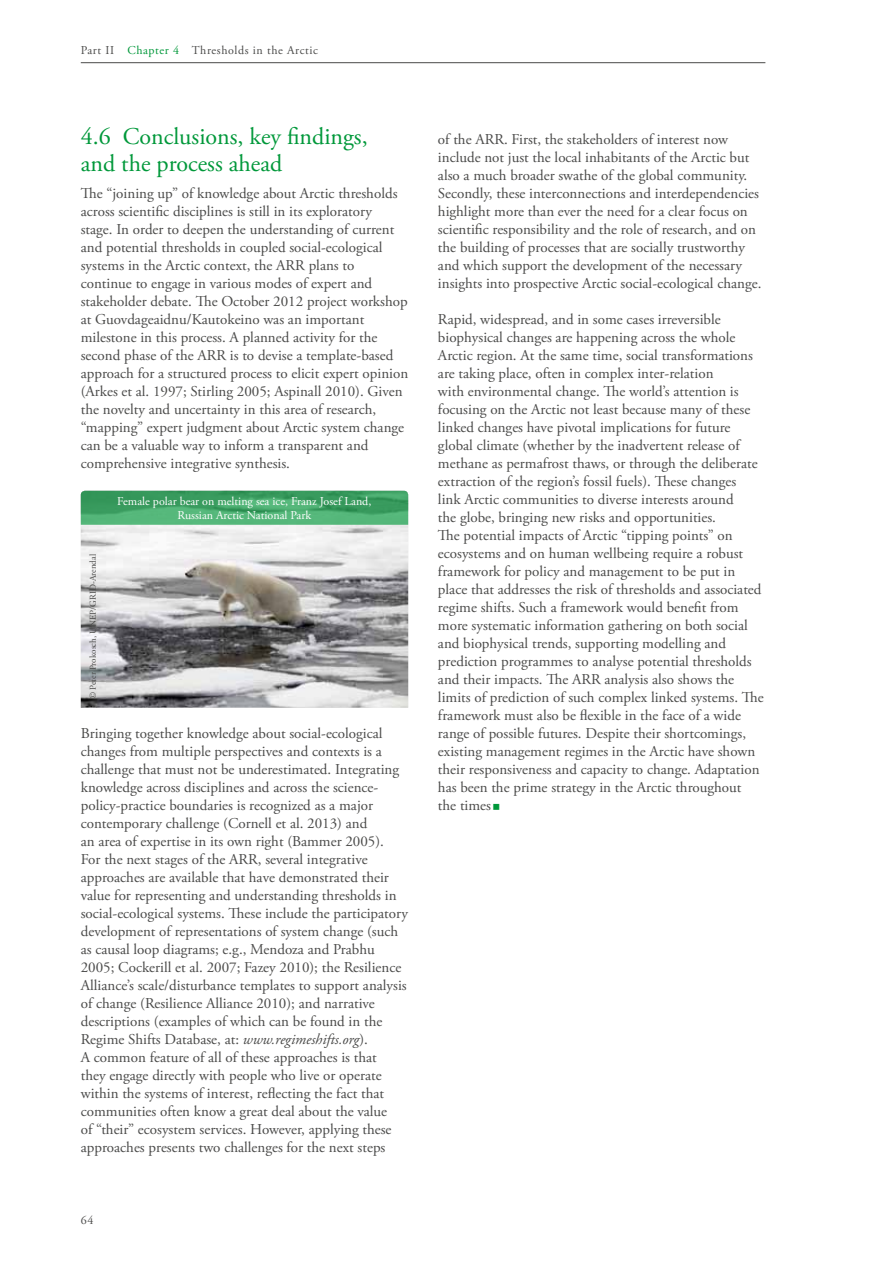
<style>
.page{position:relative;width:893px;height:1263px;background:#fff}
.page>*{position:absolute;margin:0;border:0;box-sizing:border-box;transform-origin:0 0}
.t1{font:24px/27px "Adobe Garamond Pro";color:#00983a}
.t2{font:15px/18px "Adobe Garamond Pro";color:#4a4a49}
.t3{font:12px/13.5px "Adobe Garamond Pro";color:#fff;text-align:center}
.t4{font:12px "Adobe Garamond Pro";letter-spacing:.05em;color:#4a4a49}
.t5{font:9px "Adobe Garamond Pro";color:#4a4a49}
.s1{color:#00983a}
.s2{font-style:italic}
</style>
<div class="page">
<hr style="left:81px;top:62px;width:684px;height:1px;background:#4a4a49">
<img style="left:81px;top:525px;width:327px;height:183px">
<svg style="left:81px;top:491px;width:327px;height:34px;background:#46a86b"></svg>
<p class="t4" style="left:81px;top:43px;width:239px">Part II <span class="s1">Chapter 4</span> Thresholds in the Arctic</p>
<h1 class="t1" style="left:81px;top:124px;width:288px">4.6 Conclusions, key findings, and the process ahead</h1>
<p class="t2" style="left:81px;top:185px;width:329px">The “joining up” of knowledge about Arctic thresholds across scientific disciplines is still in its exploratory<br>stage. In order to deepen the understanding of current and potential thresholds in coupled social-ecological systems in the Arctic context, the ARR plans to continue to engage in various modes of expert and stakeholder debate. The October 2012 project workshop at Guovdageaidnu/Kautokeino was an important milestone in this process. A planned activity for the second phase of the ARR is to devise a template-based approach for a structured process to elicit expert opinion (Arkes et al. 1997; Stirling 2005; Aspinall 2010). Given the novelty and uncertainty in this area of research, “mapping” expert judgment about Arctic system change can be a valuable way to inform a transparent and comprehensive integrative synthesis.</p>
<p class="t5" style="left:88px;top:699px;width:146px;rotate:-90deg">© Peter Prokosch, UNEP/GRID-Arendal</p>
<p class="t3" style="left:117px;top:495px;width:256px">Female polar bear on melting sea ice, Franz Josef Land,<br>Russian Arctic National Park</p>
<p class="t2" style="left:81px;top:725px;width:329px">Bringing together knowledge about social-ecological changes from multiple perspectives and contexts is a challenge that must not be underestimated. Integrating knowledge across disciplines and across the science&shy;policy-practice boundaries is recognized as a major contemporary challenge (Cornell et al. 2013) and<br>an area of expertise in its own right (Bammer 2005).<br>For the next stages of the ARR, several integrative approaches are available that have demonstrated their value for representing and understanding thresholds in social-ecological systems. These include the participatory development of representations of system change (such as causal loop diagrams; e.g., Mendoza and Prabhu 2005; Cockerill et al. 2007; Fazey 2010); the Resilience Alliance’s scale/disturbance templates to support analysis of change (Resilience Alliance 2010); and narrative descriptions (examples of which can be found in the Regime Shifts Database, at: <span class="s2">www.regimeshifts.org</span>).<br>A common feature of all of these approaches is that<br>they engage directly with people who live or operate within the systems of interest, reflecting the fact that communities often know a great deal about the value<br>of “their” ecosystem services. However, applying these approaches presents two challenges for the next steps</p>
<p class="t4" style="left:81px;top:1213px;width:14px">64</p>
<p class="t2" style="left:438px;top:131px;width:325px">of the ARR. First, the stakeholders of interest now include not just the local inhabitants of the Arctic but also a much broader swathe of the global community.<br>Secondly, these interconnections and interdependencies highlight more than ever the need for a clear focus on scientific responsibility and the role of research, and on the building of processes that are socially trustworthy and which support the development of the necessary insights into prospective Arctic social-ecological change.</p>
<p class="t2" style="left:438px;top:311px;width:327px">Rapid, widespread, and in some cases irreversible biophysical changes are happening across the whole Arctic region. At the same time, social transformations are taking place, often in complex inter-relation<br>with environmental change. The world’s attention is focusing on the Arctic not least because many of these linked changes have pivotal implications for future global climate (whether by the inadvertent release of methane as permafrost thaws, or through the deliberate extraction of the region’s fossil fuels). These changes<br>link Arctic communities to diverse interests around<br>the globe, bringing new risks and opportunities.<br>The potential impacts of Arctic “tipping points” on ecosystems and on human wellbeing require a robust framework for policy and management to be put in place that addresses the risk of thresholds and associated regime shifts. Such a framework would benefit from more systematic information gathering on both social and biophysical trends, supporting modelling and prediction programmes to analyse potential thresholds and their impacts. The ARR analysis also shows the limits of prediction of such complex linked systems. The framework must also be flexible in the face of a wide range of possible futures. Despite their shortcomings, existing management regimes in the Arctic have shown their responsiveness and capacity to change. Adaptation has been the prime strategy in the Arctic throughout<br>the times</p>
</div>
